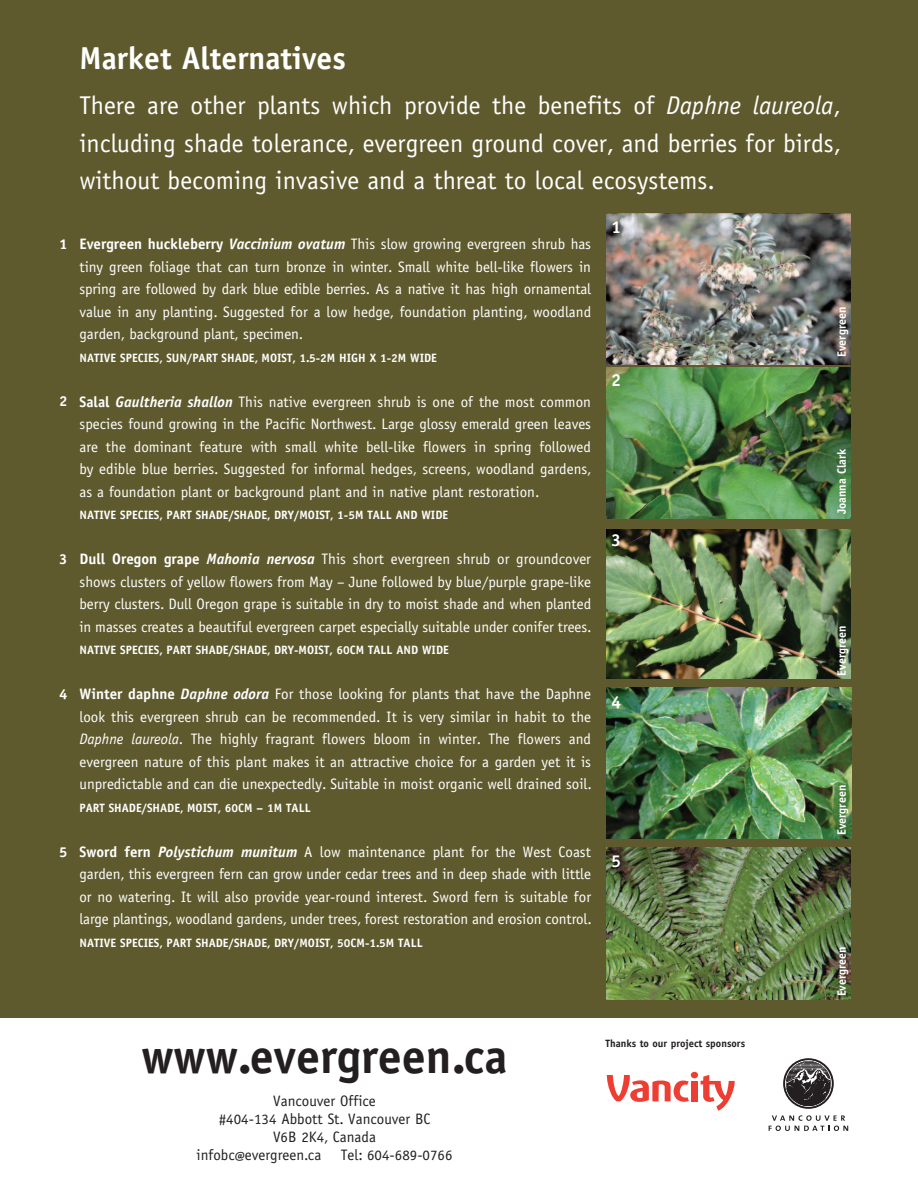
<style>
.page{position:relative;width:918px;height:1188px;background:#fff}
.page>*{position:absolute;margin:0;border:0;box-sizing:border-box;transform-origin:0 0}
.t1{font:700 48px "Evergreen";color:#231f20}
.t2{font:700 31.5px "Evergreen";color:#fff}
.t3{font:25.5px/37.5px "Evergreen";color:#fff;text-align:justify}
.t4{font:700 18px "Evergreen";color:#fff}
.t5{font:15px/22.5px "Evergreen";letter-spacing:-.005em;color:#fff;text-align:justify}
.t6{font:15px "Evergreen";color:#231f20}
.t7{font:700 15px "Evergreen";color:#fff}
.t8{font:700 12px "Evergreen";color:#fff}
.t9{font:700 10.5px "Evergreen";color:#231f20}
.s1{font-style:italic}
.s2{font-weight:700}
.s3{font-weight:700;font-style:italic}
</style>
<div class="page">
<div style="left:0;top:0;width:918px;height:1017px;background:#5f5a2e"></div>
<img style="left:606px;top:213px;width:245px;height:151px">
<img style="left:606px;top:367px;width:245px;height:152px">
<img style="left:606px;top:529px;width:244px;height:150px">
<img style="left:606px;top:688px;width:246px;height:151px">
<img style="left:606px;top:848px;width:245px;height:151px">
<div style="left:691px;top:1081px;width:7px;height:20px;background:#ee3e34"></div>
<div style="left:691px;top:1072px;width:7px;height:6px;background:#ee3e34;border-radius:50%"></div>
<svg style="left:701px;top:1075px;width:34px;height:36px"></svg>
<svg style="left:607px;top:1075px;width:82px;height:27px"></svg>
<svg style="left:783px;top:1058px;width:51px;height:51px"></svg>
<svg style="left:786px;top:1061px;width:45px;height:45px;background:#5d5a5b"></svg>
<svg style="left:769px;top:1115px;width:79px;height:16px"></svg>
<p class="t7" style="left:59px;top:238px;width:10px">1</p>
<p class="t7" style="left:59px;top:395px;width:10px">2</p>
<p class="t7" style="left:59px;top:553px;width:10px">3</p>
<p class="t7" style="left:59px;top:688px;width:10px">4</p>
<p class="t7" style="left:59px;top:846px;width:10px">5</p>
<h2 class="t2" style="left:80px;top:46px;width:268px">Market Alternatives</h2>
<h3 class="t3" style="left:79px;top:89px;width:762px">There are other plants which provide the benefits of <span class="s1">Daphne laureola</span>, including shade tolerance, evergreen ground cover, and berries for birds, without becoming invasive and a threat to local ecosystems.</h3>
<p class="t5" style="left:79px;top:234px;width:513px"><span class="s2">Evergreen huckleberry</span> <span class="s3">Vaccinium ovatum</span> This slow growing evergreen shrub has tiny green foliage that can turn bronze in winter. Small white bell-like flowers in spring are followed by dark blue edible berries. As a native it has high ornamental value in any planting. Suggested for a low hedge, foundation planting, woodland garden, background plant, specimen.</p>
<p class="t8" style="left:80px;top:353px;width:359px">NATIVE SPECIES, SUN/PART SHADE, MOIST, 1.5-2M HIGH X 1-2M WIDE</p>
<p class="t5" style="left:79px;top:391px;width:513px"><span class="s2">Salal</span> <span class="s3">Gaultheria shallon</span> This native evergreen shrub is one of the most common species found growing in the Pacific Northwest. Large glossy emerald green leaves are the dominant feature with small white bell-like flowers in spring followed by edible blue berries. Suggested for informal hedges, screens, woodland gardens, as a foundation plant or background plant and in native plant restoration.</p>
<p class="t8" style="left:80px;top:510px;width:370px">NATIVE SPECIES, PART SHADE/SHADE, DRY/MOIST, 1-5M TALL AND WIDE</p>
<p class="t5" style="left:80px;top:549px;width:513px"><span class="s2">Dull Oregon grape</span> <span class="s3">Mahonia nervosa</span> This short evergreen shrub or groundcover shows clusters of yellow flowers from May – June followed by blue/purple grape-like berry clusters. Dull Oregon grape is suitable in dry to moist shade and when planted in masses creates a beautiful evergreen carpet especially suitable under conifer trees.</p>
<p class="t8" style="left:80px;top:645px;width:371px">NATIVE SPECIES, PART SHADE/SHADE, DRY-MOIST, 60CM TALL AND WIDE</p>
<p class="t5" style="left:79px;top:684px;width:513px"><span class="s2">Winter daphne</span> <span class="s3">Daphne odora</span> For those looking for plants that have the Daphne look this evergreen shrub can be recommended. It is very similar in habit to the <span class="s1">Daphne laureola</span>. The highly fragrant flowers bloom in winter. The flowers and evergreen nature of this plant makes it an attractive choice for a garden yet it is unpredictable and can die unexpectedly. Suitable in moist organic well drained soil.</p>
<p class="t8" style="left:80px;top:803px;width:233px">PART SHADE/SHADE, MOIST, 60CM – 1M TALL</p>
<p class="t5" style="left:79px;top:841px;width:513px"><span class="s2">Sword fern</span> <span class="s3">Polystichum munitum</span> A low maintenance plant for the West Coast garden, this evergreen fern can grow under cedar trees and in deep shade with little or no watering. It will also provide year-round interest. Sword fern is suitable for large plantings, woodland gardens, under trees, forest restoration and erosion control.</p>
<p class="t8" style="left:80px;top:938px;width:345px">NATIVE SPECIES, PART SHADE/SHADE, DRY/MOIST, 50CM-1.5M TALL</p>
<p class="t4" style="left:611px;top:220px;width:12px">1</p>
<p class="t4" style="left:611px;top:373px;width:12px">2</p>
<p class="t4" style="left:611px;top:533px;width:12px">3</p>
<p class="t4" style="left:611px;top:695px;width:12px">4</p>
<p class="t4" style="left:611px;top:854px;width:12px">5</p>
<p class="t8" style="left:837px;top:357px;width:52px;rotate:-90deg">Evergreen</p>
<p class="t8" style="left:837px;top:514px;width:67px;rotate:-90deg">Joanna Clark</p>
<p class="t8" style="left:837px;top:676px;width:52px;rotate:-90deg">Evergreen</p>
<p class="t8" style="left:837px;top:835px;width:52px;rotate:-90deg">Evergreen</p>
<p class="t8" style="left:837px;top:996px;width:52px;rotate:-90deg">Evergreen</p>
<h1 class="t1" style="left:142px;top:1038px;width:367px">www.evergreen.ca</h1>
<p class="t6" style="left:273px;top:1095px;width:104px">Vancouver Office</p>
<p class="t6" style="left:219px;top:1113px;width:213px">#404-134 Abbott St. Vancouver BC</p>
<p class="t6" style="left:273px;top:1131px;width:104px">V6B 2K4, Canada</p>
<p class="t6" style="left:197px;top:1149px;width:126px">infobc@evergreen.ca</p>
<p class="t6" style="left:341px;top:1149px;width:113px">Tel: 604-689-0766</p>
<p class="t9" style="left:605px;top:1040px;width:141px">Thanks to our project sponsors</p>
</div>
